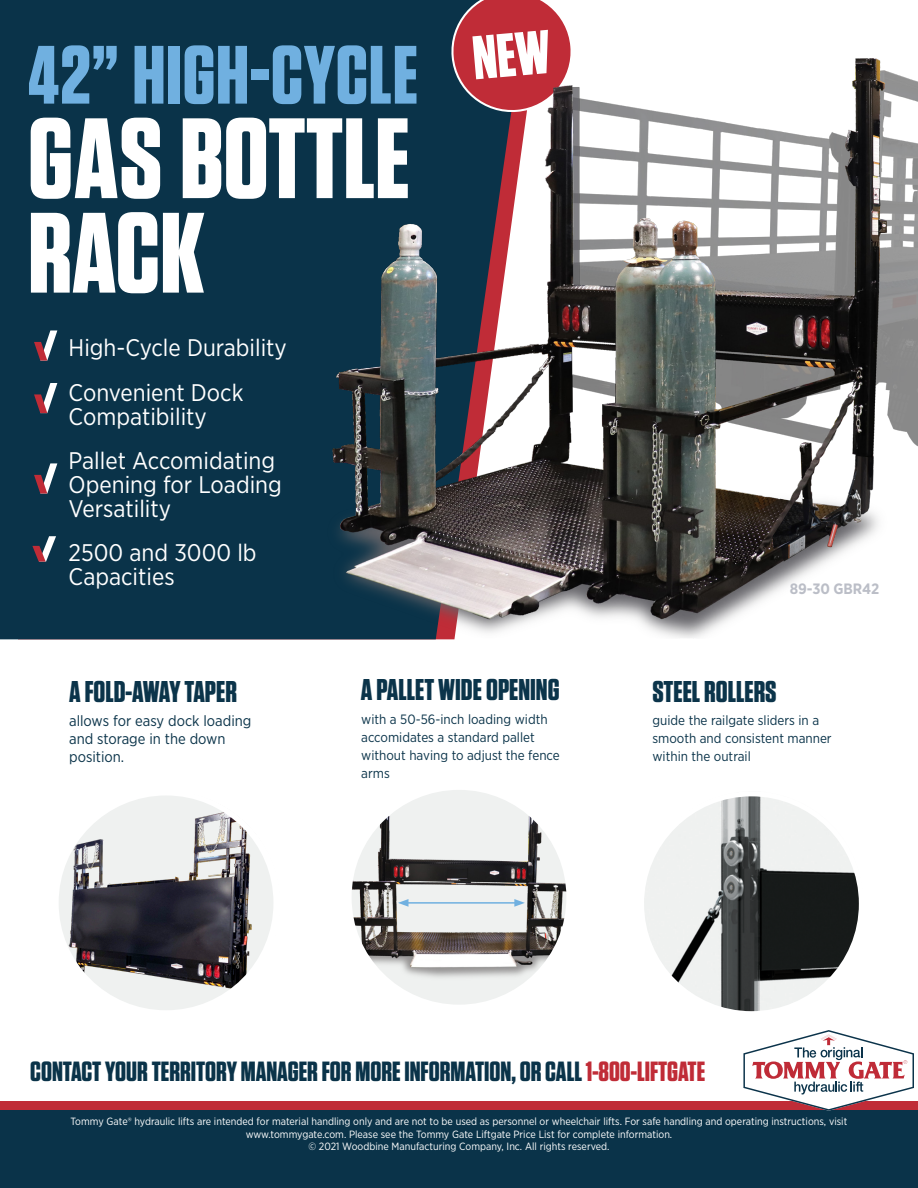
<style>
.page{position:relative;width:918px;height:1188px;background:#fff}
.page>*{position:absolute;margin:0;border:0;box-sizing:border-box;transform-origin:0 0}
.t1{font:700 114px/94.5px "Tungsten";color:#fff}
.t2{font:700 82.5px "Tungsten";letter-spacing:.01em;color:#70b0e0}
.t3{font:700 30px "Tungsten";color:#0b344a}
.t4{font:700 27.75px "Tungsten";color:#0a3349}
.t5{font:24px/24px "Gotham Narrow";color:#fff}
.t6{font:15px/18px "Gotham Narrow";color:#0b344a}
.t7{font:700 15px "Gotham Narrow";color:#bbbec7}
.t8{font:13.5px/18px "Gotham Narrow";color:#0b344a}
.t9{font:10.5px/12.6px "Gotham Narrow";color:#fff;text-align:center}
.s1{color:#c02c37}
</style>
<div class="page">
<div style="left:0;top:0;width:455px;height:639px;background:#0a3349"></div>
<div style="left:0;top:1102px;width:918px;height:8px;background:#c02c37"></div>
<div style="left:0;top:1110px;width:918px;height:78px;background:#0a3349"></div>
<img style="left:265px;top:51px;width:653px;height:587px">
<svg style="left:34px;top:330px;width:23px;height:31px"></svg>
<svg style="left:34px;top:383px;width:23px;height:30px"></svg>
<svg style="left:34px;top:463px;width:23px;height:31px"></svg>
<svg style="left:743px;top:1030px;width:171px;height:81px"></svg>
<div style="left:349px;top:787px;width:220px;height:220px;background:#eff1f0;border-radius:50%"></div>
<img style="left:352px;top:816px;width:214px;height:181px">
<div style="left:346px;top:785px;width:226px;height:225px;border:5px solid #fff;border-radius:50%"></div>
<img style="left:645px;top:797px;width:213px;height:213px">
<div style="left:639px;top:791px;width:225px;height:225px;border:5px solid #fff;border-radius:50%"></div>
<svg style="left:32px;top:536px;width:24px;height:26px"></svg>
<hr style="left:406px;top:902px;width:111px;height:2px;background:#70b0e0">
<svg style="left:398px;top:899px;width:10px;height:8px"></svg>
<svg style="left:514px;top:899px;width:11px;height:8px"></svg>
<img style="left:56px;top:793px;width:220px;height:220px;border-radius:110px">
<div style="left:54px;top:790px;width:225px;height:225px;border:5px solid #fff;border-radius:50%"></div>
<svg style="left:450px;top:0;width:124px;height:114px"></svg>
<p class="t2" style="left:28px;top:31px;width:392px">42” HIGH-CYCLE</p>
<p class="t1" style="left:28px;top:115px;width:383px">GAS BOTTLE<br>RACK</p>
<p class="t5" style="left:69px;top:335px;width:220px">High-Cycle Durability</p>
<p class="t5" style="left:69px;top:380px;width:176px">Convenient Dock<br>Compatibility</p>
<p class="t5" style="left:69px;top:448px;width:215px">Pallet Accomidating<br>Opening for Loading<br>Versatility</p>
<p class="t5" style="left:69px;top:540px;width:190px">2500 and 3000 lb<br>Capacities</p>
<p class="t7" style="left:790px;top:579px;width:91px">89-30 GBR42</p>
<p class="t3" style="left:69px;top:676px;width:169px">A FOLD-AWAY TAPER</p>
<p class="t6" style="left:69px;top:712px;width:184px">allows for easy dock loading and storage in the down position.</p>
<p class="t3" style="left:361px;top:673px;width:200px">A PALLET WIDE OPENING</p>
<p class="t3" style="left:652px;top:676px;width:126px">STEEL ROLLERS</p>
<p class="t8" style="left:652px;top:711px;width:181px">guide the railgate sliders in a smooth and consistent manner within the outrail</p>
<p class="t8" style="left:361px;top:710px;width:200px">with a 50-56-inch loading width accomidates a standard pallet without having to adjust the fence arms</p>
<p class="t4" style="left:30px;top:1057px;width:677px">CONTACT YOUR TERRITORY MANAGER FOR MORE INFORMATION, OR CALL <span class="s1">1-800-LIFTGATE</span></p>
<p class="t9" style="left:71px;top:1115px;width:778px">Tommy Gate® hydraulic lifts are intended for material handling only and are not to be used as personnel or wheelchair lifts. For safe handling and operating instructions, visit www.tommygate.com. Please see the Tommy Gate Liftgate Price List for complete information.</p>
<p class="t9" style="left:309px;top:1140px;width:302px">© 2021 Woodbine Manufacturing Company, Inc. All rights reserved.</p>
</div>
